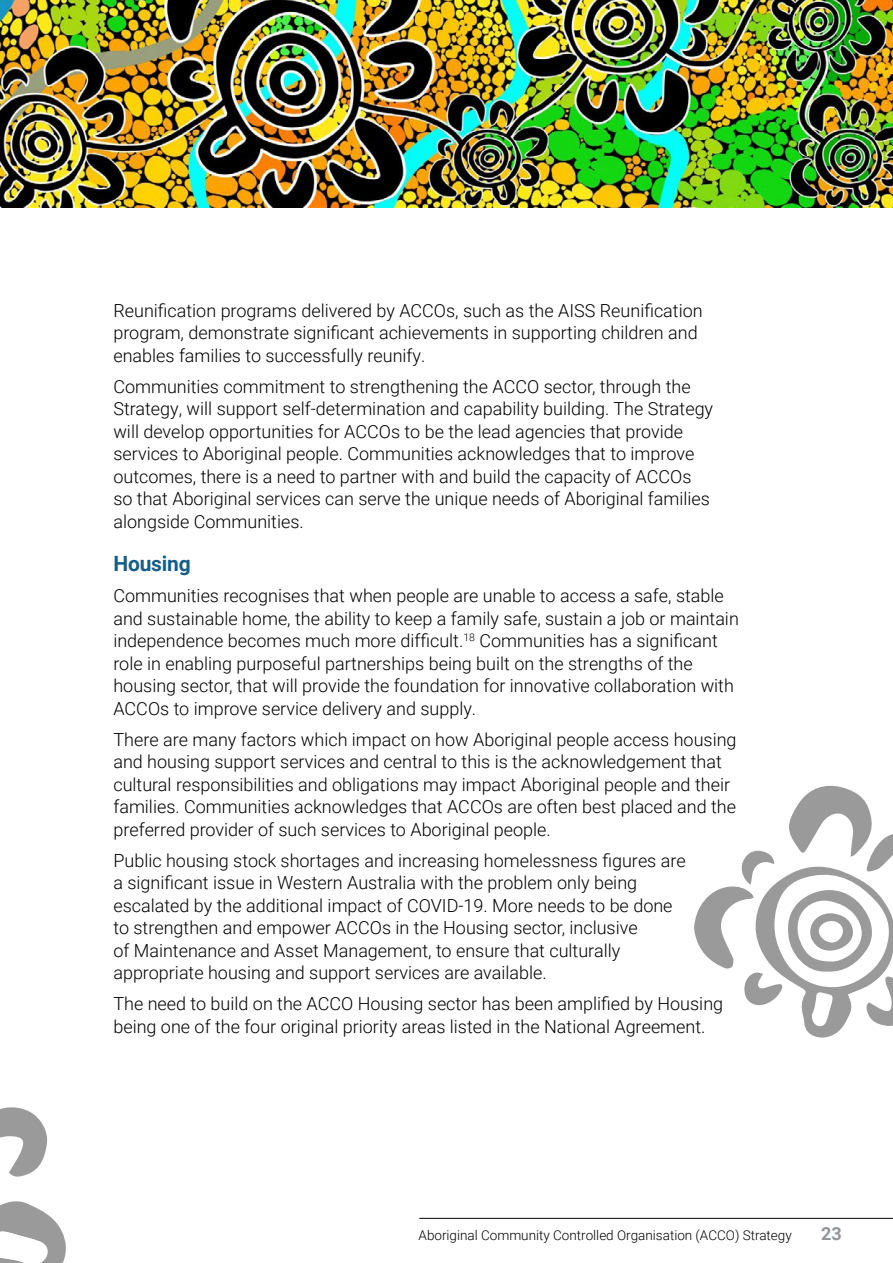
<style>
.page{position:relative;width:893px;height:1263px;background:#fff}
.page>*{position:absolute;margin:0;border:0;box-sizing:border-box;transform-origin:0 0}
.t1{font:700 21px "Roboto";letter-spacing:-.01em;color:#175d8a}
.t2{font:300 18px/22.5px "Roboto";color:#000}
.t3{font:700 18px "Roboto";color:#939598}
.t4{font:300 13.5px "Roboto";color:#000}
</style>
<div class="page">
<img style="left:0;top:0;width:893px;height:207px">
<svg style="left:0;top:1107px;width:66px;height:156px"></svg>
<svg style="left:694px;top:785px;width:199px;height:253px"></svg>
<hr style="left:419px;top:1218px;width:474px;height:1px;background:#000">
<p class="t2" style="left:113px;top:298px;width:591px">Reunification programs delivered by ACCOs, such as the AISS Reunification program, demonstrate significant achievements in supporting children and enables families to successfully reunify.</p>
<p class="t2" style="left:113px;top:374px;width:601px">Communities commitment to strengthening the ACCO sector, through the Strategy, will support self-determination and capability building. The Strategy will develop opportunities for ACCOs to be the lead agencies that provide services to Aboriginal people. Communities acknowledges that to improve outcomes, there is a need to partner with and build the capacity of ACCOs so that Aboriginal services can serve the unique needs of Aboriginal families alongside Communities.</p>
<p class="t1" style="left:113px;top:549px;width:79px">Housing</p>
<p class="t2" style="left:113px;top:584px;width:627px">Communities recognises that when people are unable to access a safe, stable and sustainable home, the ability to keep a family safe, sustain a job or maintain independence becomes much more difficult.<sup>18</sup> Communities has a significant role in enabling purposeful partnerships being built on the strengths of the housing sector, that will provide the foundation for innovative collaboration with ACCOs to improve service delivery and supply.</p>
<p class="t2" style="left:113px;top:727px;width:625px">There are many factors which impact on how Aboriginal people access housing and housing support services and central to this is the acknowledgement that cultural responsibilities and obligations may impact Aboriginal people and their families. Communities acknowledges that ACCOs are often best placed and the preferred provider of such services to Aboriginal people.</p>
<p class="t2" style="left:113px;top:848px;width:574px">Public housing stock shortages and increasing homelessness figures are a significant issue in Western Australia with the problem only being escalated by the additional impact of COVID-19. More needs to be done to strengthen and empower ACCOs in the Housing sector, inclusive<br>of Maintenance and Asset Management, to ensure that culturally appropriate housing and support services are available.</p>
<p class="t2" style="left:113px;top:992px;width:611px">The need to build on the ACCO Housing sector has been amplified by Housing being one of the four original priority areas listed in the National Agreement.</p>
<p class="t4" style="left:419px;top:1225px;width:375px">Aboriginal Community Controlled Organisation (ACCO) Strategy</p>
<p class="t3" style="left:821px;top:1221px;width:22px">23</p>
</div>
